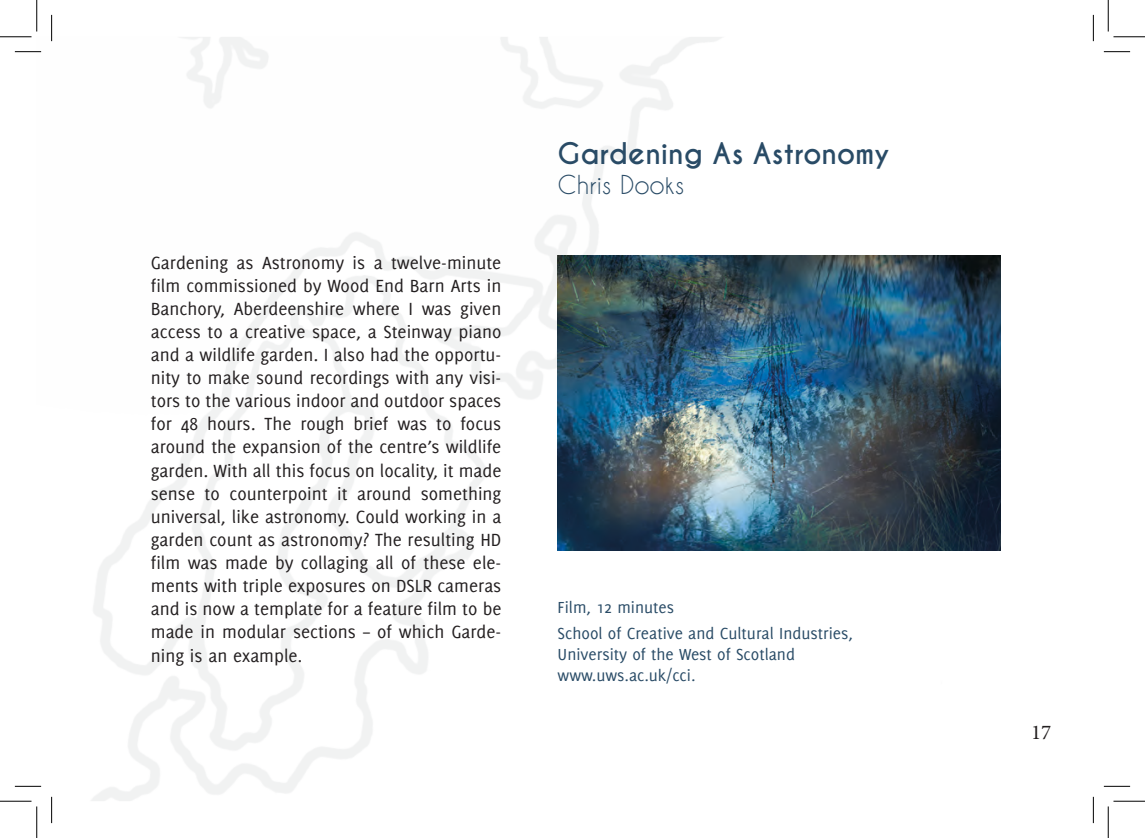
<style>
.page{position:relative;width:1145px;height:838px;background:#fff}
.page>*{position:absolute;margin:0;border:0;box-sizing:border-box;transform-origin:0 0}
.t1{font:700 28px "Caviar Dreams";color:#294b66}
.t2{font:24.5px "Caviar Dreams";color:#294b66}
.t3{font:21px "Minion Pro";color:#231f20}
.t4{font:19.25px/23.1px "Delicious";color:#231f20;text-align:justify}
.t5{font:17.5px/26.2px "Delicious";color:#294b66}
.s1{font-family:"Minion Pro"}
</style>
<div class="page">
<img style="left:41px;top:37px;width:960px;height:764px">
<img style="left:558px;top:255px;width:443px;height:295px">
<hr style="left:51px;top:15px;width:2px;height:26px;background:#fff">
<hr style="left:51px;top:796px;width:2px;height:27px;background:#fff">
<svg style="left:15px;top:51px;width:26px;height:1px"></svg>
<svg style="left:1104px;top:51px;width:26px;height:1px"></svg>
<svg style="left:15px;top:786px;width:26px;height:1px"></svg>
<svg style="left:1104px;top:786px;width:26px;height:1px"></svg>
<svg style="left:51px;top:15px;width:1px;height:26px"></svg>
<svg style="left:51px;top:796px;width:1px;height:27px"></svg>
<svg style="left:1093px;top:15px;width:1px;height:26px"></svg>
<svg style="left:1093px;top:796px;width:1px;height:27px"></svg>
<hr style="left:0;top:36px;width:32px;height:1px;background:#000">
<hr style="left:1113px;top:36px;width:31px;height:1px;background:#000">
<hr style="left:0;top:800px;width:32px;height:1px;background:#000">
<hr style="left:1113px;top:800px;width:31px;height:1px;background:#000">
<hr style="left:36px;top:1px;width:1px;height:30px;background:#000">
<hr style="left:36px;top:806px;width:1px;height:31px;background:#000">
<hr style="left:1108px;top:1px;width:1px;height:30px;background:#000">
<hr style="left:1108px;top:806px;width:1px;height:31px;background:#000">
<p class="t4" style="left:151px;top:250px;width:352px">Gardening as Astronomy is a twelve-minute film commissioned by Wood End Barn Arts in Banchory, Aberdeenshire where I was given access to a creative space, a Steinway piano and a wildlife garden. I also had the opportu&shy;nity to make sound recordings with any visi&shy;tors to the various indoor and outdoor spaces for 48 hours. The rough brief was to focus around the expansion of the centre’s wildlife garden. With all this focus on locality, it made sense to counterpoint it around something universal, like astronomy. Could working in a garden count as astronomy? The resulting HD film was made by collaging all of these ele&shy;ments with triple exposures on DSLR cameras and is now a template for a feature film to be made in modular sections – of which Garde&shy;ning is an example<span class="s1">.</span></p>
<h1 class="t1" style="left:558px;top:137px;width:334px">Gardening As Astronomy</h1>
<p class="t2" style="left:558px;top:169px;width:128px">Chris Dooks</p>
<p class="t5" style="left:558px;top:594px;width:297px">Film, 12 minutes<br>School of Creative and Cultural Industries,</p>
<p class="t5" style="left:558px;top:643px;width:239px;line-height:21px">University of the West of Scotland www.uws.ac.uk/cci.</p>
<p class="t3" style="left:1031px;top:717px;width:22px">17</p>
</div>
